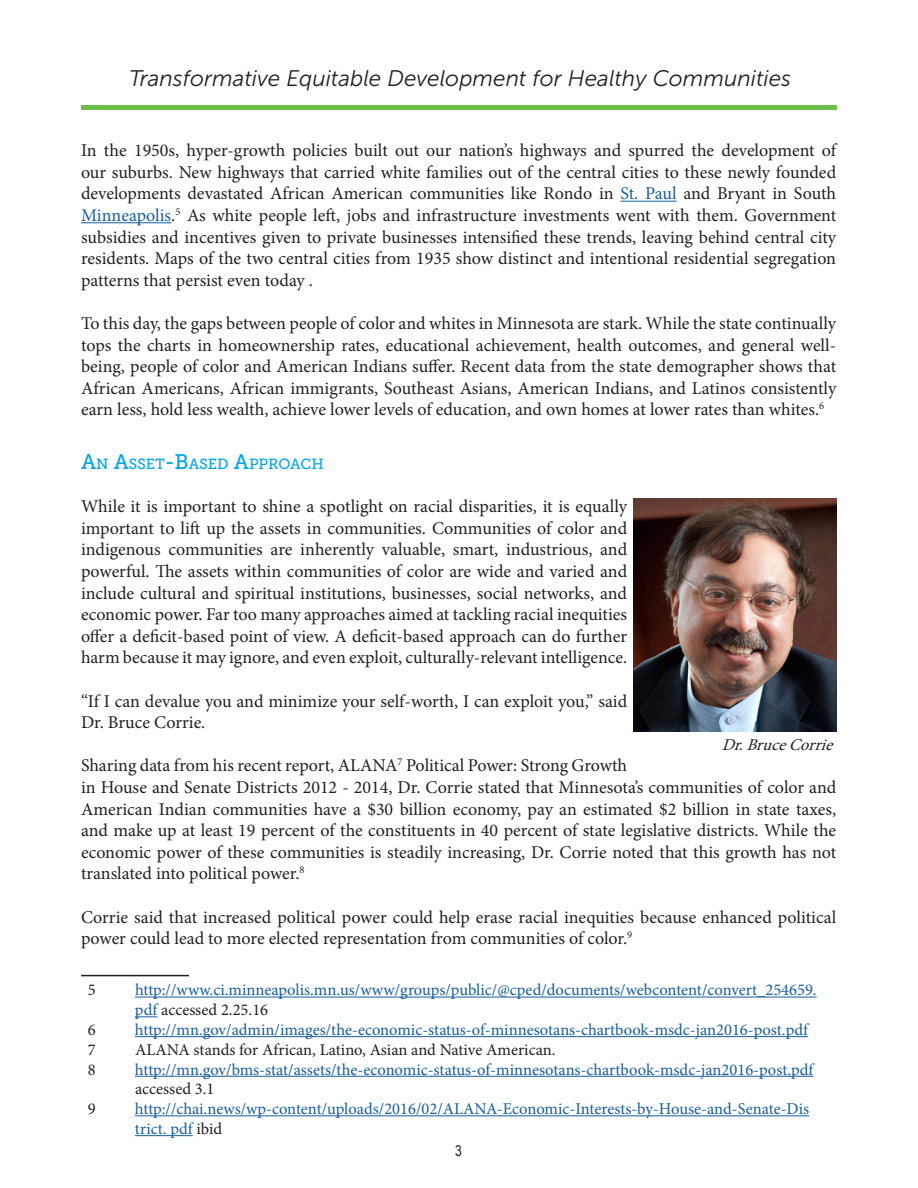
<style>
.page{position:relative;width:918px;height:1188px;background:#fff}
.page>*{position:absolute;margin:0;border:0;box-sizing:border-box;transform-origin:0 0}
.t1{font:italic 22.5px "Museo Sans 300";color:#231f20}
.t2{font:18px/21.6px "Minion Pro";color:#231f20;text-align:justify}
.Footnote_Style{font:16.5px/19.8px "Minion Pro";color:#175d9e}
.Footnote_Style-2{font:16.5px "Minion Pro";letter-spacing:-.005em;color:#231f20}
.t3{font:italic 16.5px "Minion Pro";color:#231f20}
.t4{font:15px "Arial Narrow";color:#231f20}
.Internal_SubHeads{font:14.7px "Museo Slab 500";color:#00a7e1}
.s1{color:#175d9e}
.s2{font-size:21px}
.s3{color:#231f20}
</style>
<div class="page">
<hr style="left:81px;top:106px;width:756px;height:4px;background:#6ebf4b">
<hr style="left:620px;top:201px;width:57px;height:1px;background:#175d9e">
<hr style="left:81px;top:222px;width:90px;height:1px;background:#175d9e">
<hr style="left:81px;top:975px;width:108px;height:1px;background:#231f20">
<hr style="left:135px;top:997px;width:682px;height:1px;background:#175d9e">
<svg style="left:135px;top:1016px;width:22px;height:1px"></svg>
<hr style="left:135px;top:1036px;width:673px;height:1px;background:#175d9e">
<hr style="left:135px;top:1076px;width:679px;height:1px;background:#175d9e">
<hr style="left:135px;top:1115px;width:674px;height:1px;background:#175d9e">
<hr style="left:135px;top:1135px;width:58px;height:1px;background:#175d9e">
<img style="left:634px;top:499px;width:202px;height:232px">
<p class="t1" style="left:129px;top:66px;width:664px">Transformative Equitable Development for Healthy Communities</p>
<p class="t2" style="left:81px;top:140px;width:757px">In the 1950s, hyper-growth policies built out our nation’s highways and spurred the development of our suburbs. New highways that carried white families out of the central cities to these newly founded developments devastated African American communities like Rondo in <span class="s1">St. Paul</span> and Bryant in South <span class="s1">Minneapolis</span>.<sup>5</sup> As white people left, jobs and infrastructure investments went with them. Government subsidies and incentives given to private businesses intensified these trends, leaving behind central city residents. Maps of the two central cities from 1935 show distinct and intentional residential segregation patterns that persist even today .</p>
<p class="t2" style="left:81px;top:313px;width:757px">To this day, the gaps between people of color and whites in Minnesota are stark. While the state continually tops the charts in homeownership rates, educational achievement, health outcomes, and general well&shy;being, people of color and American Indians suffer. Recent data from the state demographer shows that African Americans, African immigrants, Southeast Asians, American Indians, and Latinos consistently earn less, hold less wealth, achieve lower levels of education, and own homes at lower rates than whites.<sup>6</sup></p>
<p class="Internal_SubHeads" style="left:81px;top:456px;width:245px"><span class="s2">A</span>N <span class="s2">A</span>SSET<span class="s2">-B</span>ASED <span class="s2">A</span>PPROACH</p>
<p class="t2" style="left:81px;top:496px;width:548px">While it is important to shine a spotlight on racial disparities, it is equally important to lift up the assets in communities. Communities of color and indigenous communities are inherently valuable, smart, industrious, and powerful. The assets within communities of color are wide and varied and include cultural and spiritual institutions, businesses, social networks, and economic power. Far too many approaches aimed at tackling racial inequities offer a deficit-based point of view. A deficit-based approach can do further harm because it may ignore, and even exploit, culturally-relevant intelligence.</p>
<p class="t2" style="left:81px;top:690px;width:548px">“If I can devalue you and minimize your self-worth, I can exploit you,” said<br>Dr. Bruce Corrie.</p>
<p class="t2" style="left:81px;top:755px;width:757px;text-align:left">Sharing data from his recent report, ALANA<sup>7</sup> Political Power: Strong Growth<br>in House and Senate Districts 2012 - 2014, Dr. Corrie stated that Minnesota’s communities of color and American Indian communities have a $30 billion economy, pay an estimated $2 billion in state taxes, and make up at least 19 percent of the constituents in 40 percent of state legislative districts. While the economic power of these communities is steadily increasing, Dr. Corrie noted that this growth has not translated into political power.<sup>8</sup></p>
<p class="t2" style="left:81px;top:906px;width:757px">Corrie said that increased political power could help erase racial inequities because enhanced political power could lead to more elected representation from communities of color.<sup>9</sup></p>
<p class="Footnote_Style-2" style="left:88px;top:979px;width:9px">5</p>
<p class="Footnote_Style" style="left:135px;top:980px;width:683px">http://www.ci.minneapolis.mn.us/www/groups/public/@cped/documents/webcontent/convert_254659. pdf <span class="s3">accessed 2.25.16</span></p>
<p class="Footnote_Style-2" style="left:88px;top:1019px;width:9px">6</p>
<p class="Footnote_Style" style="left:135px;top:1020px;width:675px">http://mn.gov/admin/images/the-economic-status-of-minnesotans-chartbook-msdc-jan2016-post.pdf</p>
<p class="Footnote_Style-2" style="left:88px;top:1038px;width:9px">7</p>
<p class="Footnote_Style-2" style="left:135px;top:1038px;width:422px">ALANA stands for African, Latino, Asian and Native American.</p>
<p class="Footnote_Style-2" style="left:88px;top:1058px;width:9px">8</p>
<p class="Footnote_Style" style="left:135px;top:1060px;width:680px">http://mn.gov/bms-stat/assets/the-economic-status-of-minnesotans-chartbook-msdc-jan2016-post.pdf <span class="s3">accessed 3.1</span></p>
<p class="Footnote_Style-2" style="left:88px;top:1098px;width:9px">9</p>
<p class="Footnote_Style" style="left:135px;top:1099px;width:676px">http://chai.news/wp-content/uploads/2016/02/ALANA-Economic-Interests-by-House-and-Senate-Dis trict. pdf <span class="s3">ibid</span></p>
<p class="t3" style="left:722px;top:733px;width:119px">Dr.BruceCorrie</p>
<p class="t4" style="left:455px;top:1139px;width:8px">3</p>
</div>
